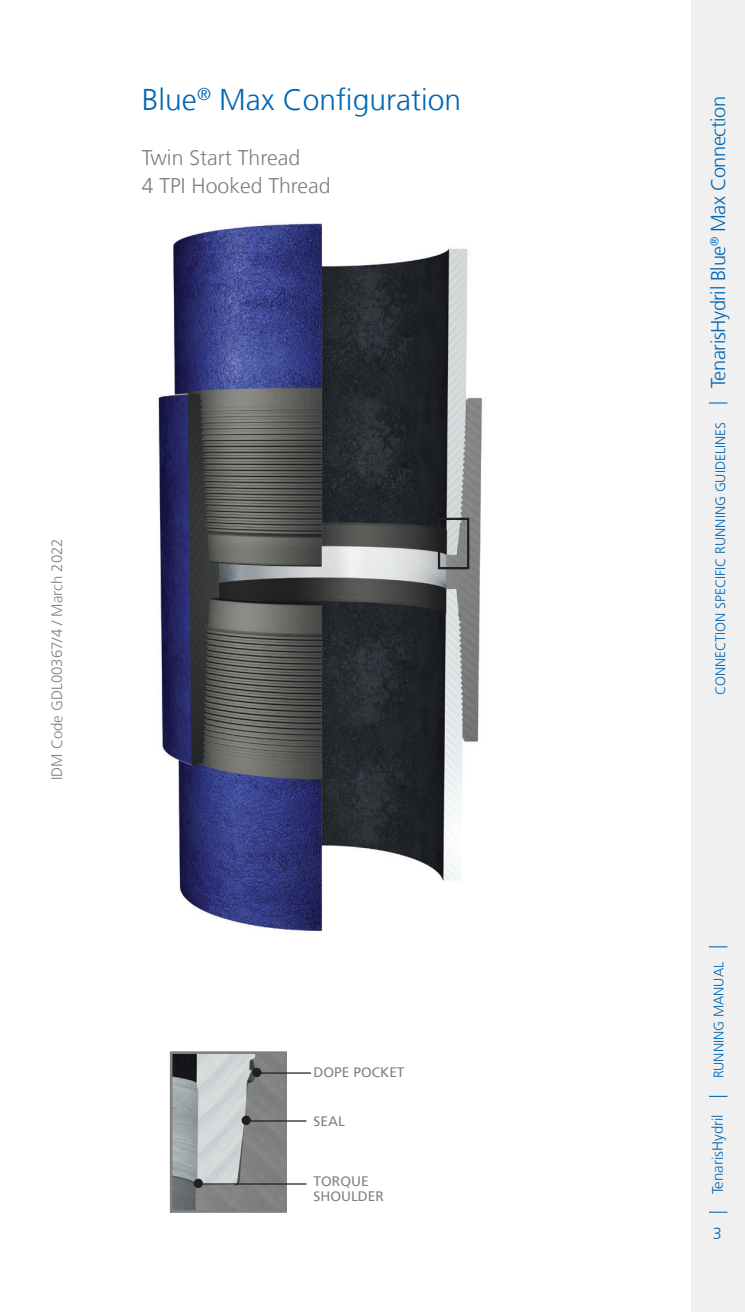
<style>
.page{position:relative;width:745px;height:1312px;background:#fff}
.page>*{position:absolute;margin:0;border:0;box-sizing:border-box;transform-origin:0 0}
.Subtítulos_azules_te{font:300 30px "Frutiger";color:#0168b3}
.Txt_Frutiger{font:300 21.25px "Frutiger";color:#808083}
.t1{font:300 20px "Frutiger";letter-spacing:-.02em;color:#0168b3}
.t2{font:300 16.25px "Frutiger";color:#0168b3}
.t3{font:300 15px "Frutiger";color:#808083}
.t4{font:300 15px "Frutiger";color:#0168b3}
.t5{font:300 13.75px "Frutiger";color:#0168b3}
.t6{font:13.75px "Frutiger";color:#808083}
</style>
<div class="page">
<div style="left:690px;top:0;width:54px;height:1311px;background:#f0f0f1"></div>
<svg style="left:709px;top:1211px;width:18px;height:1px"></svg>
<svg style="left:709px;top:1095px;width:18px;height:1px"></svg>
<svg style="left:709px;top:402px;width:18px;height:1px"></svg>
<svg style="left:709px;top:946px;width:18px;height:1px"></svg>
<img style="left:174px;top:1055px;width:109px;height:153px">
<div style="left:170px;top:1051px;width:117px;height:161px;border:3px solid #808083"></div>
<img style="left:158px;top:222px;width:325px;height:709px">
<hr style="left:246px;top:1120px;width:60px;height:1px;background:#231f20">
<hr style="left:199px;top:1182px;width:107px;height:2px;background:#231f20">
<hr style="left:257px;top:1072px;width:54px;height:1px;background:#231f20">
<div style="left:241px;top:1115px;width:10px;height:9px;background:#231f20;border-radius:50%"></div>
<svg style="left:193px;top:1178px;width:10px;height:9px"></svg>
<div style="left:252px;top:1067px;width:9px;height:9px;background:#231f20;border-radius:50%"></div>
<div style="left:437px;top:517px;width:32px;height:52px;border:2px solid #231f20"></div>
<p class="Subtítulos_azules_te" style="left:142px;top:83px;width:321px">Blue<sup>®</sup> Max Configuration</p>
<p class="Txt_Frutiger" style="left:142px;top:146px;width:160px">Twin Start Thread</p>
<p class="Txt_Frutiger" style="left:142px;top:173px;width:190px">4 TPI Hooked Thread</p>
<p class="t3" style="left:48px;top:780px;width:243px;rotate:-90deg">IDM Code GDL00367/4 / March 2022</p>
<p class="t6" style="left:313px;top:1063px;width:92px">DOPE POCKET</p>
<p class="t6" style="left:313px;top:1112px;width:33px">SEAL</p>
<p class="t6" style="left:313px;top:1172px;width:57px">TORQUE</p>
<p class="t6" style="left:313px;top:1187px;width:72px">SHOULDER</p>
<h3 class="t1" style="left:706px;top:388px;width:293px;rotate:-90deg">TenarisHydril Blue<sup>®</sup> Max Connection</h3>
<p class="t5" style="left:712px;top:695px;width:274px;rotate:-90deg">CONNECTION SPECIFIC RUNNING GUIDELINES</p>
<p class="t5" style="left:710px;top:1078px;width:118px;rotate:-90deg">RUNNING MANUAL</p>
<p class="t4" style="left:708px;top:1194px;width:81px;rotate:-90deg">TenarisHydril</p>
<p class="t2" style="left:712px;top:1223px;width:11px">3</p>
</div>
